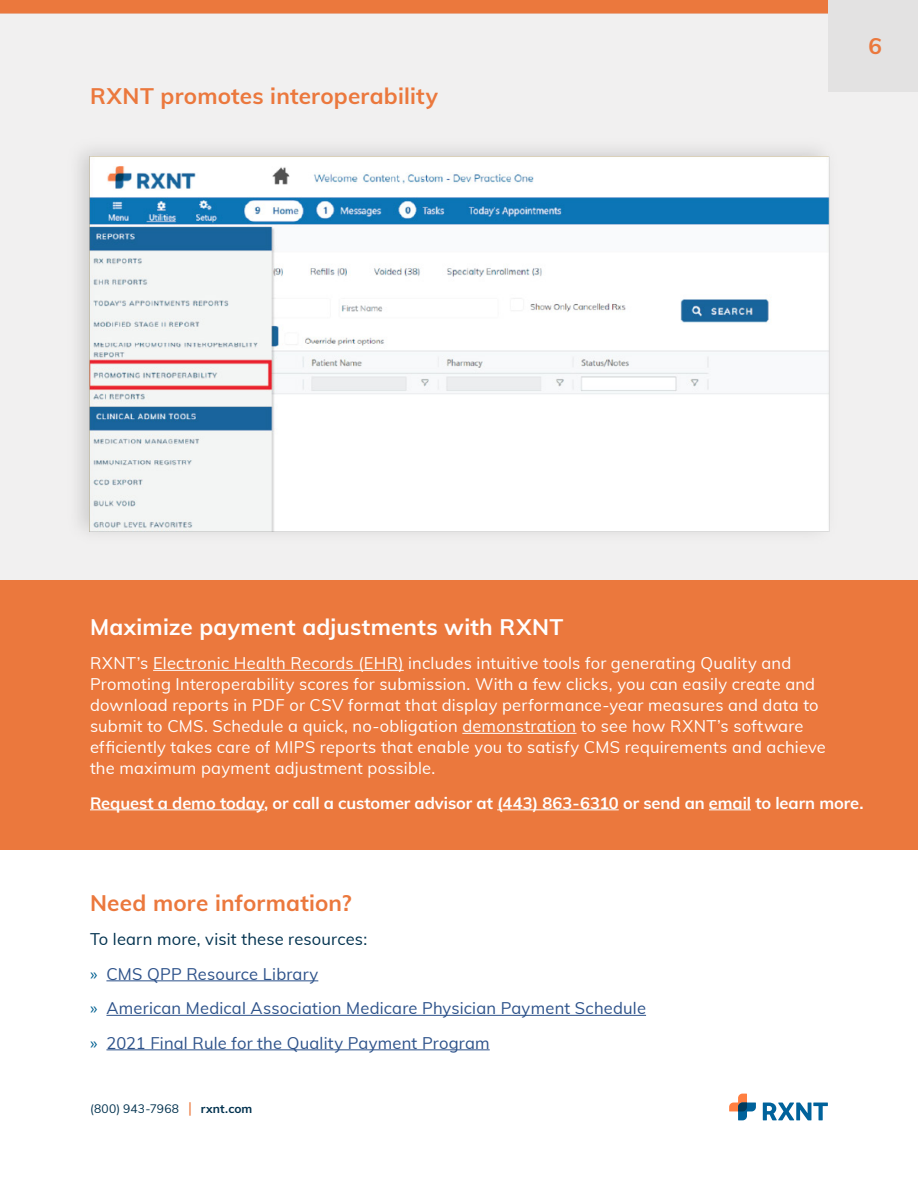
<style>
.page{position:relative;width:918px;height:1188px;background:#fff}
.page>*{position:absolute;margin:0;border:0;box-sizing:border-box;transform-origin:0 0}
.t1{font:700 22.5px "Muli";letter-spacing:.01em;color:#eb783d}
.t2{font:700 22.5px "Muli";letter-spacing:.01em;color:#fff}
.t3{font:16.5px/21px "Muli";letter-spacing:.015em;color:#fff}
.t4{font:16.5px/34.5px "Muli";letter-spacing:.01em;color:#2d528a}
.t5{font:700 16.5px "Muli";letter-spacing:-.005em;color:#fff}
.t6{font:12px "Muli";letter-spacing:.025em;color:#00314e}
.s1{color:#00314e}
.s2{color:#006091}
.s3{font-size:15px;color:#eb783d}
.s4{font-weight:700}
</style>
<div class="page">
<svg style="left:763px;top:1103px;width:65px;height:17px"></svg>
<svg style="left:729px;top:1094px;width:27px;height:26px"></svg>
<div style="left:0;top:0;width:918px;height:14px;background:#eb783d"></div>
<div style="left:0;top:14px;width:918px;height:742px;background:#f1f0f0"></div>
<div style="left:0;top:580px;width:918px;height:270px;background:#eb783d"></div>
<hr style="left:153px;top:670px;width:251px;height:1px;background:#fff">
<hr style="left:462px;top:733px;width:115px;height:1px;background:#fff">
<hr style="left:90px;top:809px;width:174px;height:1px;background:#fff">
<hr style="left:497px;top:809px;width:122px;height:1px;background:#fff">
<hr style="left:709px;top:809px;width:42px;height:1px;background:#fff">
<div style="left:828px;top:0;width:90px;height:92px;background:#e3e2e2"></div>
<hr style="left:106px;top:980px;width:212px;height:1px;background:#2d528a">
<hr style="left:106px;top:1015px;width:540px;height:1px;background:#2d528a">
<hr style="left:106px;top:1049px;width:384px;height:1px;background:#2d528a">
<img style="left:78px;top:149px;width:752px;height:384px">
<h1 class="t1" style="left:90px;top:79px;width:349px">RXNT promotes interoperability</h1>
<h1 class="t1" style="left:869px;top:29px;width:15px">6</h1>
<h1 class="t2" style="left:90px;top:610px;width:475px">Maximize payment adjustments with RXNT</h1>
<p class="t3" style="left:90px;top:652px;width:737px">RXNT’s Electronic Health Records (EHR) includes intuitive tools for generating Quality and Promoting Interoperability scores for submission. With a few clicks, you can easily create and download reports in PDF or CSV format that display performance-year measures and data to submit to CMS. Schedule a quick, no-obligation demonstration to see how RXNT’s software efficiently takes care of MIPS reports that enable you to satisfy CMS requirements and achieve the maximum payment adjustment possible.</p>
<p class="t5" style="left:90px;top:791px;width:775px">Request a demo today, or call a customer advisor at (443) 863-6310 or send an email to learn more.</p>
<h1 class="t1" style="left:90px;top:886px;width:263px">Need more information?</h1>
<p class="t4" style="left:90px;top:921px;width:558px"><span class="s1">To learn more, visit these resources:<br></span><span class="s2">»</span> CMS QPP Resource Library<br><span class="s2">»</span> American Medical Association Medicare Physician Payment Schedule <span class="s2">»</span> 2021 Final Rule for the Quality Payment Program</p>
<p class="t6" style="left:90px;top:1100px;width:164px">(800) 943-7968 <span class="s3">|</span> <span class="s4">rxnt.com</span></p>
</div>
